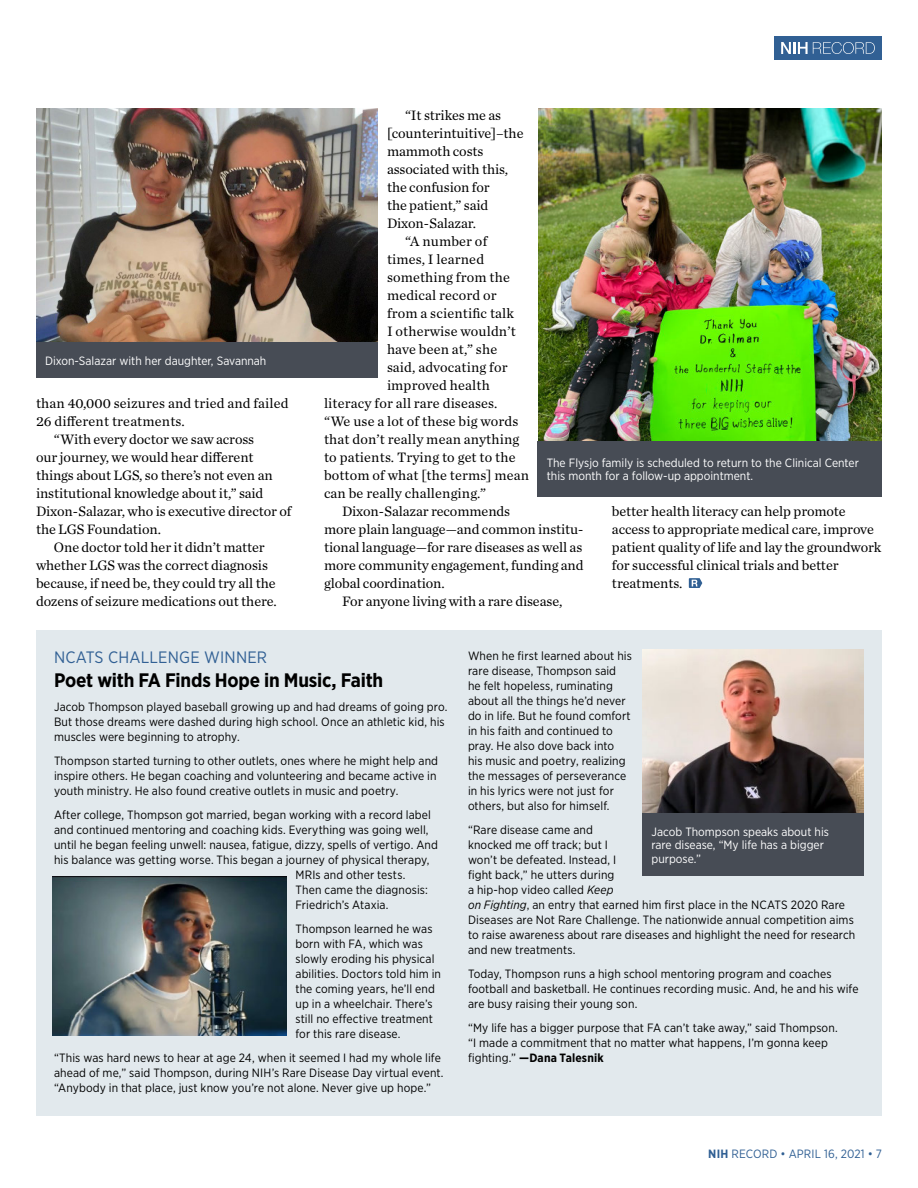
<style>
.page{position:relative;width:918px;height:1188px;background:#fff}
.page>*{position:absolute;margin:0;border:0;box-sizing:border-box;transform-origin:0 0}
.Sidebar__Head_1{font:700 19.5px "Gotham Narrow";letter-spacing:-.01em;color:#000}
.Kicker_1_positive{font:16.5px "Gotham Narrow";letter-spacing:.01em;color:#316094}
.Body_1{font:14.25px/18px "Chronicle Text G1";letter-spacing:-.005em;color:#000}
.Body_2__Briefs_and_S{font:12px/15px "Gotham Narrow";letter-spacing:.01em;color:#000}
.Photo_caption_revers{font:12px/13.5px "Gotham Narrow";color:#fff}
.t1{font:12px "Gotham Narrow";letter-spacing:.015em;color:#316094}
.s1{font-style:italic}
.s2{font-weight:700}
</style>
<div class="page">
<div style="left:774px;top:36px;width:108px;height:24px;background:#316094"></div>
<svg style="left:781px;top:42px;width:94px;height:12px"></svg>
<div style="left:36px;top:630px;width:846px;height:486px;background:#e2e9ed"></div>
<img style="left:36px;top:108px;width:342px;height:234px">
<div style="left:36px;top:342px;width:342px;height:36px;background:#474c55"></div>
<img style="left:52px;top:876px;width:234px;height:160px">
<img style="left:643px;top:649px;width:221px;height:164px">
<div style="left:643px;top:813px;width:221px;height:63px;background:#474c55"></div>
<img style="left:538px;top:108px;width:344px;height:333px">
<svg style="left:689px;top:578px;width:13px;height:10px"></svg>
<div style="left:538px;top:441px;width:344px;height:56px;background:#474c55"></div>
<p class="Photo_caption_revers" style="left:45px;top:354px;width:223px">Dixon-Salazar with her daughter, Savannah</p>
<p class="Body_1" style="left:36px;top:393px;width:254px">than 40,000 seizures and tried and failed<br>26 different treatments.</p>
<p class="Body_1" style="left:36px;top:429px;width:257px;text-indent:18px">“With every doctor we saw across<br>our journey, we would hear different things about LGS, so there’s not even an institutional knowledge about it,” said Dixon-Salazar, who is executive director of the LGS Foundation.</p>
<p class="Body_1" style="left:36px;top:537px;width:242px;text-indent:18px">One doctor told her it didn’t matter whether LGS was the correct diagnosis because, if need be, they could try all the dozens of seizure medications out there.</p>
<p class="Body_1" style="left:387px;top:105px;width:138px;text-indent:18px">“It strikes me as [counterintuitive]–the mammoth costs associated with this, the confusion for<br>the patient,” said<br>Dixon-Salazar.</p>
<p class="Body_1" style="left:405px;top:231px;width:84px">“A number of</p>
<p class="Body_1" style="left:387px;top:249px;width:99px">times, I learned</p>
<p class="Body_1" style="left:387px;top:267px;width:124px">something from the</p>
<p class="Body_1" style="left:387px;top:285px;width:111px">medical record or</p>
<p class="Body_1" style="left:387px;top:303px;width:129px">from a scientific talk</p>
<p class="Body_1" style="left:387px;top:321px;width:130px">I otherwise wouldn’t</p>
<p class="Body_1" style="left:387px;top:339px;width:112px">have been at,” she</p>
<p class="Body_1" style="left:387px;top:357px;width:122px">said, advocating for</p>
<p class="Body_1" style="left:387px;top:375px;width:104px">improved health</p>
<p class="Body_1" style="left:324px;top:393px;width:175px">literacy for all rare diseases.</p>
<p class="Body_1" style="left:324px;top:411px;width:196px">“We use a lot of these big words</p>
<p class="Body_1" style="left:324px;top:429px;width:197px">that don’t really mean anything</p>
<p class="Body_1" style="left:324px;top:447px;width:193px">to patients. Trying to get to the</p>
<p class="Body_1" style="left:324px;top:465px;width:207px">bottom of what [the terms] mean</p>
<p class="Body_1" style="left:324px;top:483px;width:164px">can be really challenging.”</p>
<p class="Body_1" style="left:324px;top:501px;width:261px;text-indent:18px">Dixon-Salazar recommends<br>more plain language—and common institu&shy;tional language—for rare diseases as well as more community engagement, funding and global coordination.</p>
<p class="Body_1" style="left:342px;top:591px;width:222px">For anyone living with a rare disease,</p>
<p class="Photo_caption_revers" style="left:547px;top:456px;width:314px">The Flysjo family is scheduled to return to the Clinical Center this month for a follow-up appointment.</p>
<p class="Body_1" style="left:612px;top:501px;width:271px">better health literacy can help promote access to appropriate medical care, improve patient quality of life and lay the groundwork for successful clinical trials and better treatments.</p>
<p class="Kicker_1_positive" style="left:54px;top:647px;width:215px">NCATS CHALLENGE WINNER</p>
<p class="Sidebar__Head_1" style="left:54px;top:668px;width:331px">Poet with FA Finds Hope in Music, Faith</p>
<p class="Body_2__Briefs_and_S" style="left:54px;top:699px;width:395px">Jacob Thompson played baseball growing up and had dreams of going pro.<br>But those dreams were dashed during high school. Once an athletic kid, his muscles were beginning to atrophy.</p>
<p class="Body_2__Briefs_and_S" style="left:54px;top:753px;width:386px">Thompson started turning to other outlets, ones where he might help and inspire others. He began coaching and volunteering and became active in youth ministry. He also found creative outlets in music and poetry.</p>
<p class="Body_2__Briefs_and_S" style="left:54px;top:807px;width:379px">After college, Thompson got married, began working with a record label</p>
<p class="Body_2__Briefs_and_S" style="left:54px;top:822px;width:376px">and continued mentoring and coaching kids. Everything was going well,</p>
<p class="Body_2__Briefs_and_S" style="left:54px;top:837px;width:386px">until he began feeling unwell: nausea, fatigue, dizzy, spells of vertigo. And</p>
<p class="Body_2__Briefs_and_S" style="left:54px;top:852px;width:377px">his balance was getting worse. This began a journey of physical therapy,</p>
<p class="Body_2__Briefs_and_S" style="left:296px;top:867px;width:111px">MRIs and other tests.</p>
<p class="Body_2__Briefs_and_S" style="left:296px;top:882px;width:134px">Then came the diagnosis:</p>
<p class="Body_2__Briefs_and_S" style="left:296px;top:897px;width:95px">Friedrich’s Ataxia.</p>
<p class="Body_2__Briefs_and_S" style="left:296px;top:921px;width:147px">Thompson learned he was born with FA, which was slowly eroding his physical abilities. Doctors told him in the coming years, he’ll end up in a wheelchair. There’s still no effective treatment for this rare disease.</p>
<p class="Body_2__Briefs_and_S" style="left:54px;top:1050px;width:391px">“This was hard news to hear at age 24, when it seemed I had my whole life ahead of me,” said Thompson, during NIH’s Rare Disease Day virtual event. “Anybody in that place, just know you’re not alone. Never give up hope.”</p>
<p class="Body_2__Briefs_and_S" style="left:468px;top:648px;width:165px">When he first learned about his rare disease, Thompson said he felt hopeless, ruminating about all the things he’d never do in life. But he found comfort in his faith and continued to pray. He also dove back into<br>his music and poetry, realizing the messages of perseverance in his lyrics were not just for others, but also for himself.</p>
<p class="Body_2__Briefs_and_S" style="left:468px;top:822px;width:389px">“Rare disease came and<br>knocked me off track; but I<br>won’t be defeated. Instead, I<br>fight back,” he utters during<br>a hip-hop video called <span class="s1">Keep<br>on Fighting</span>, an entry that earned him first place in the NCATS 2020 Rare Diseases are Not Rare Challenge. The nationwide annual competition aims to raise awareness about rare diseases and highlight the need for research and new treatments.</p>
<p class="Body_2__Briefs_and_S" style="left:468px;top:966px;width:392px">Today, Thompson runs a high school mentoring program and coaches football and basketball. He continues recording music. And, he and his wife are busy raising their young son.</p>
<p class="Body_2__Briefs_and_S" style="left:468px;top:1020px;width:371px">“My life has a bigger purpose that FA can’t take away,” said Thompson. “I made a commitment that no matter what happens, I’m gonna keep fighting.” <span class="s2">—Dana Talesnik</span></p>
<p class="Photo_caption_revers" style="left:652px;top:825px;width:179px">Jacob Thompson speaks about his rare disease, “My life has a bigger purpose.”</p>
<p class="t1" style="left:708px;top:1146px;width:175px"><span class="s2">NIH</span> RECORD • APRIL 16, 2021 • 7</p>
</div>
